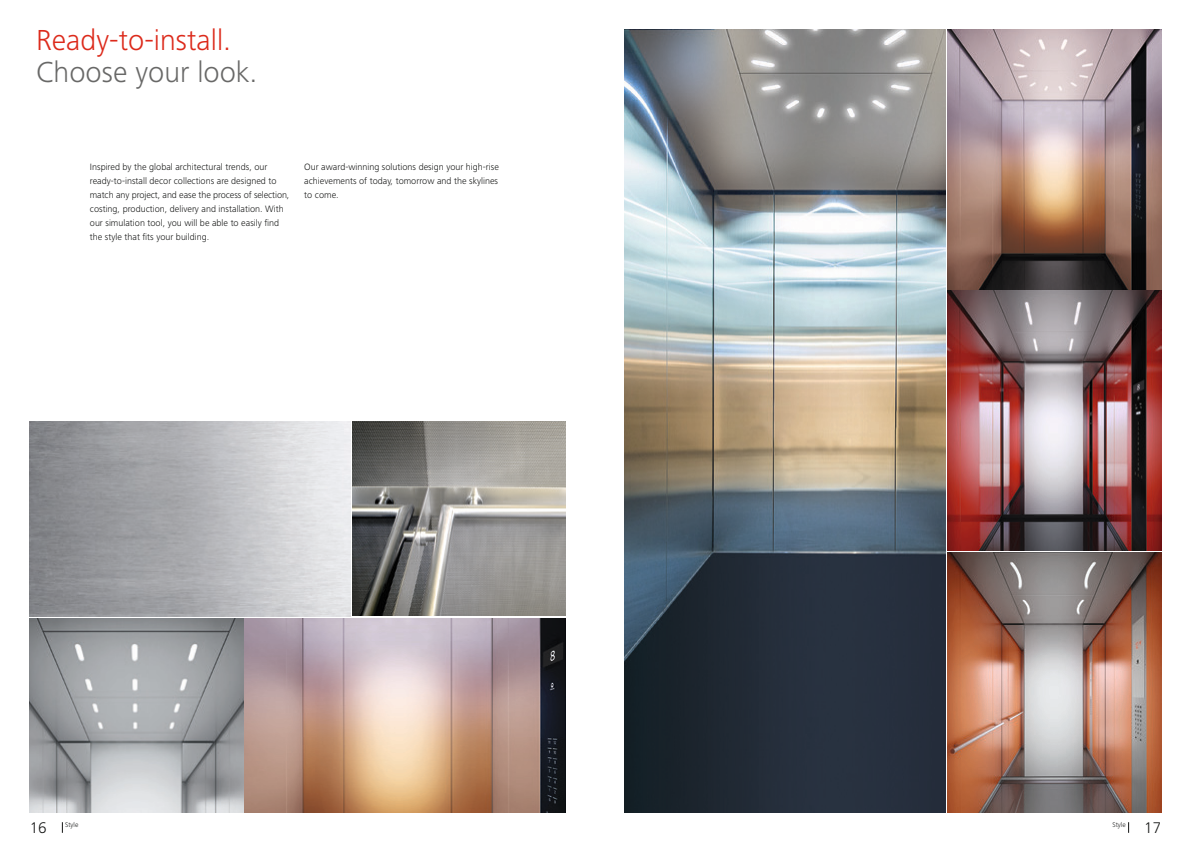
<style>
.page{position:relative;width:1191px;height:842px;background:#fff}
.page>*{position:absolute;margin:0;border:0;box-sizing:border-box;transform-origin:0 0}
.t1{font:300 30px "Frutiger Next LT";color:#dc2a1b}
.t2{font:300 30px "Frutiger Next LT";color:#686867}
.t3{font:300 16px "Frutiger Next LT";color:#131413}
.t4{font:300 9.5px "Frutiger Next LT";color:#131413}
.t5{font:300 7px "Frutiger Next LT";color:#131413}
</style>
<div class="page">
<img style="left:245px;top:618px;width:321px;height:194px">
<img style="left:30px;top:421px;width:536px;height:196px">
<img style="left:30px;top:618px;width:213px;height:194px">
<img style="left:947px;top:291px;width:214px;height:521px">
<img style="left:947px;top:30px;width:214px;height:259px">
<img style="left:625px;top:30px;width:320px;height:782px">
<p class="t1" style="left:36px;top:23px;width:196px">Ready-to-install.</p>
<p class="t2" style="left:36px;top:55px;width:223px">Choose your look.</p>
<p class="t4" style="left:90px;top:161px;width:179px">Inspired by the global architectural trends, our</p>
<p class="t4" style="left:304px;top:161px;width:196px">Our award-winning solutions design your high-rise</p>
<p class="t4" style="left:90px;top:175px;width:188px">ready-to-install decor collections are designed to</p>
<p class="t4" style="left:304px;top:175px;width:195px">achievements of today, tomorrow and the skylines</p>
<p class="t4" style="left:90px;top:189px;width:201px">match any project, and ease the process of selection,</p>
<p class="t4" style="left:304px;top:189px;width:36px">to come.</p>
<p class="t4" style="left:90px;top:203px;width:195px">costing, production, delivery and installation. With</p>
<p class="t4" style="left:90px;top:217px;width:191px">our simulation tool, you will be able to easily fnd</p>
<p class="t4" style="left:90px;top:231px;width:121px">the style that fts your building.</p>
<h2 class="t3" style="left:30px;top:819px;width:18px">16</h2>
<p class="t5" style="left:65px;top:821px;width:15px">Style</p>
<h2 class="t3" style="left:1144px;top:819px;width:18px">17</h2>
<p class="t5" style="left:1112px;top:821px;width:15px">Style</p>
</div>
